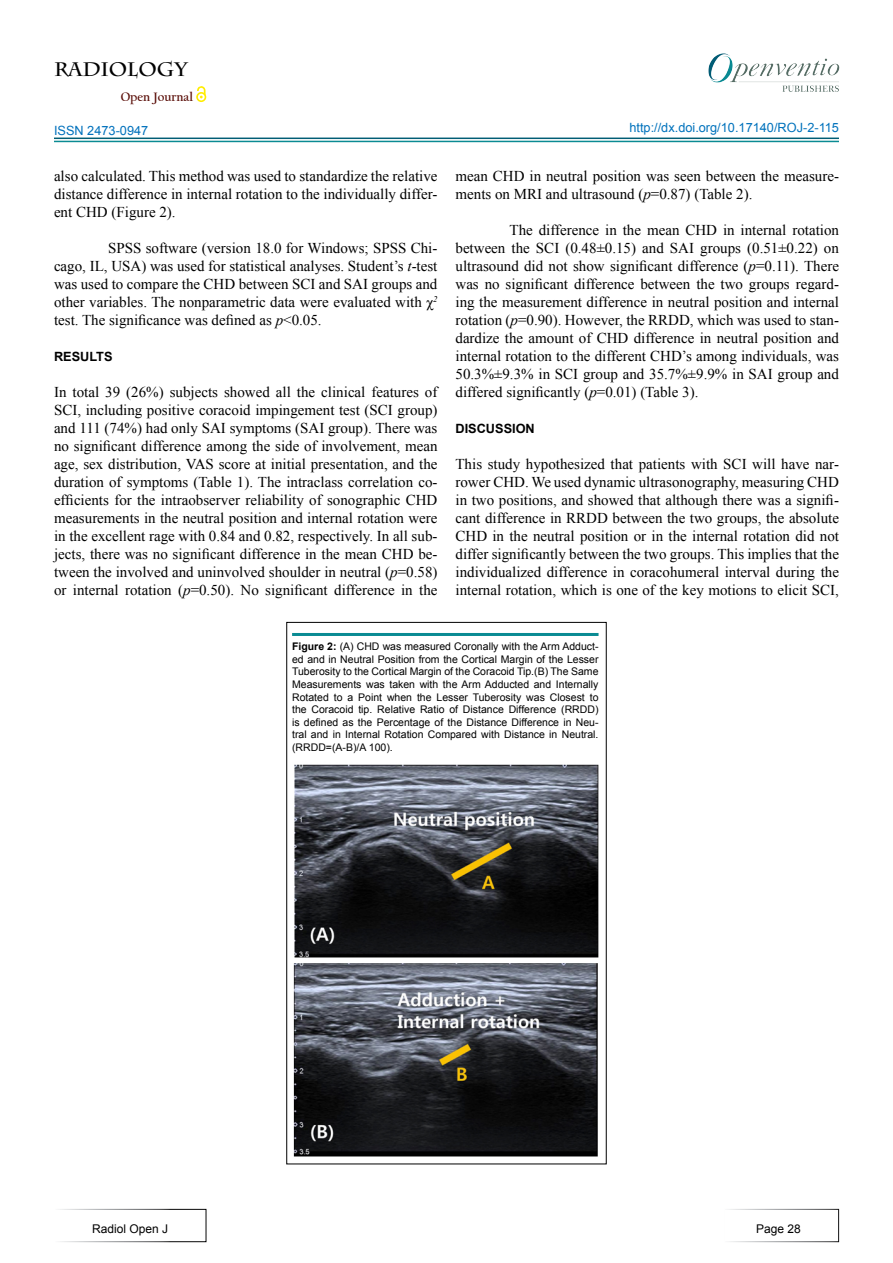
<style>
.page{position:relative;width:893px;height:1263px;background:#fff}
.page>*{position:absolute;margin:0;border:0;box-sizing:border-box;transform-origin:0 0}
.t1{font:700 19.5px "Charlemagne Std";letter-spacing:-.005em;color:#000}
.t2{font:15px/18px "Times New Roman";color:#000;text-align:justify}
.t3{font:12.75px "Arial";color:#0072bc}
.t4{font:700 12.75px "Arial";color:#000}
.t5{font:12.75px "Arial";color:#0071bc}
.t6{font:700 12.75px "Californian FB";color:#580b05}
.t7{font:12px "Arial";color:#000}
.t8{font:10.5px/12.6px "Arial";color:#000;text-align:justify}
.s1{font-style:italic}
.s2{font-weight:700}
</style>
<div class="page">
<hr style="left:54px;top:138px;width:785px;height:1px;background:#015d75">
<hr style="left:54px;top:141px;width:785px;height:1px;background:#0a8b93">
<svg style="left:196px;top:92px;width:10px;height:10px"></svg>
<svg style="left:197px;top:86px;width:9px;height:12px"></svg>
<img style="left:708px;top:53px;width:132px;height:39px">
<div style="left:54px;top:1209px;width:152px;height:33px;border:1px solid #fff"></div>
<div style="left:723px;top:1209px;width:116px;height:33px;border:1px solid #fff"></div>
<img style="left:293px;top:764px;width:305px;height:393px">
<hr style="left:292px;top:633px;width:306px;height:3px;background:#0a8b93">
<h1 class="t1" style="left:54px;top:58px;width:135px">RADIOLOGY</h1>
<p class="t6" style="left:121px;top:89px;width:74px">Open Journal</p>
<p class="t5" style="left:54px;top:122px;width:96px">ISSN 2473-0947</p>
<p class="t3" style="left:629px;top:119px;width:211px">http://dx.doi.org/10.17140/ROJ-2-115</p>
<p class="t2" style="left:54px;top:167px;width:385px">also calculated. This method was used to standardize the relative distance difference in internal rotation to the individually differ&shy;ent CHD (Figure 2).</p>
<p class="t2" style="left:54px;top:239px;width:385px;text-indent:54px">SPSS software (version 18.0 for Windows; SPSS Chi&shy;cago, IL, USA) was used for statistical analyses. Student’s <span class="s1">t</span>-test was used to compare the CHD between SCI and SAI groups and other variables. The nonparametric data were evaluated with χ<sup>2 </sup>test. The significance was defined as <span class="s1">p</span>&lt;0.05.</p>
<p class="t4" style="left:54px;top:348px;width:60px">RESULTS</p>
<p class="t2" style="left:54px;top:383px;width:385px">In total 39 (26%) subjects showed all the clinical features of SCI, including positive coracoid impingement test (SCI group) and 111 (74%) had only SAI symptoms (SAI group). There was no significant difference among the side of involvement, mean age, sex distribution, VAS score at initial presentation, and the duration of symptoms (Table 1). The intraclass correlation co&shy;efficients for the intraobserver reliability of sonographic CHD measurements in the neutral position and internal rotation were in the excellent rage with 0.84 and 0.82, respectively. In all sub&shy;jects, there was no significant difference in the mean CHD be&shy;tween the involved and uninvolved shoulder in neutral (<span class="s1">p</span>=0.58) or internal rotation (<span class="s1">p</span>=0.50). No significant difference in the</p>
<p class="t2" style="left:455px;top:167px;width:385px">mean CHD in neutral position was seen between the measure&shy;ments on MRI and ultrasound (<span class="s1">p</span>=0.87) (Table 2).</p>
<p class="t2" style="left:455px;top:221px;width:385px;text-indent:54px">The difference in the mean CHD in internal rotation between the SCI (0.48±0.15) and SAI groups (0.51±0.22) on ultrasound did not show significant difference (<span class="s1">p</span>=0.11). There was no significant difference between the two groups regard&shy;ing the measurement difference in neutral position and internal rotation (<span class="s1">p</span>=0.90). However, the RRDD, which was used to stan&shy;dardize the amount of CHD difference in neutral position and internal rotation to the different CHD’s among individuals, was 50.3%±9.3% in SCI group and 35.7%±9.9% in SAI group and differed significantly (<span class="s1">p</span>=0.01) (Table 3).</p>
<p class="t4" style="left:455px;top:420px;width:81px">DISCUSSION</p>
<p class="t2" style="left:455px;top:455px;width:385px">This study hypothesized that patients with SCI will have nar&shy;rower CHD. We used dynamic ultrasonography, measuring CHD in two positions, and showed that although there was a signifi&shy;cant difference in RRDD between the two groups, the absolute CHD in the neutral position or in the internal rotation did not differ significantly between the two groups. This implies that the individualized difference in coracohumeral interval during the internal rotation, which is one of the key motions to elicit SCI,</p>
<p class="t8" style="left:292px;top:640px;width:308px"><span class="s2">Figure 2:</span> (A) CHD was measured Coronally with the Arm Adduct&shy;ed and in Neutral Position from the Cortical Margin of the Lesser Tuberosity to the Cortical Margin of the Coracoid Tip.(B) The Same Measurements was taken with the Arm Adducted and Internally Rotated to a Point when the Lesser Tuberosity was Closest to the Coracoid tip. Relative Ratio of Distance Difference (RRDD) is defined as the Percentage of the Distance Difference in Neu&shy;tral and in Internal Rotation Compared with Distance in Neutral. (RRDD=(A-B)/A 100).</p>
<p class="t7" style="left:92px;top:1221px;width:78px">Radiol Open J</p>
<p class="t7" style="left:756px;top:1220px;width:46px">Page 28</p>
</div>
